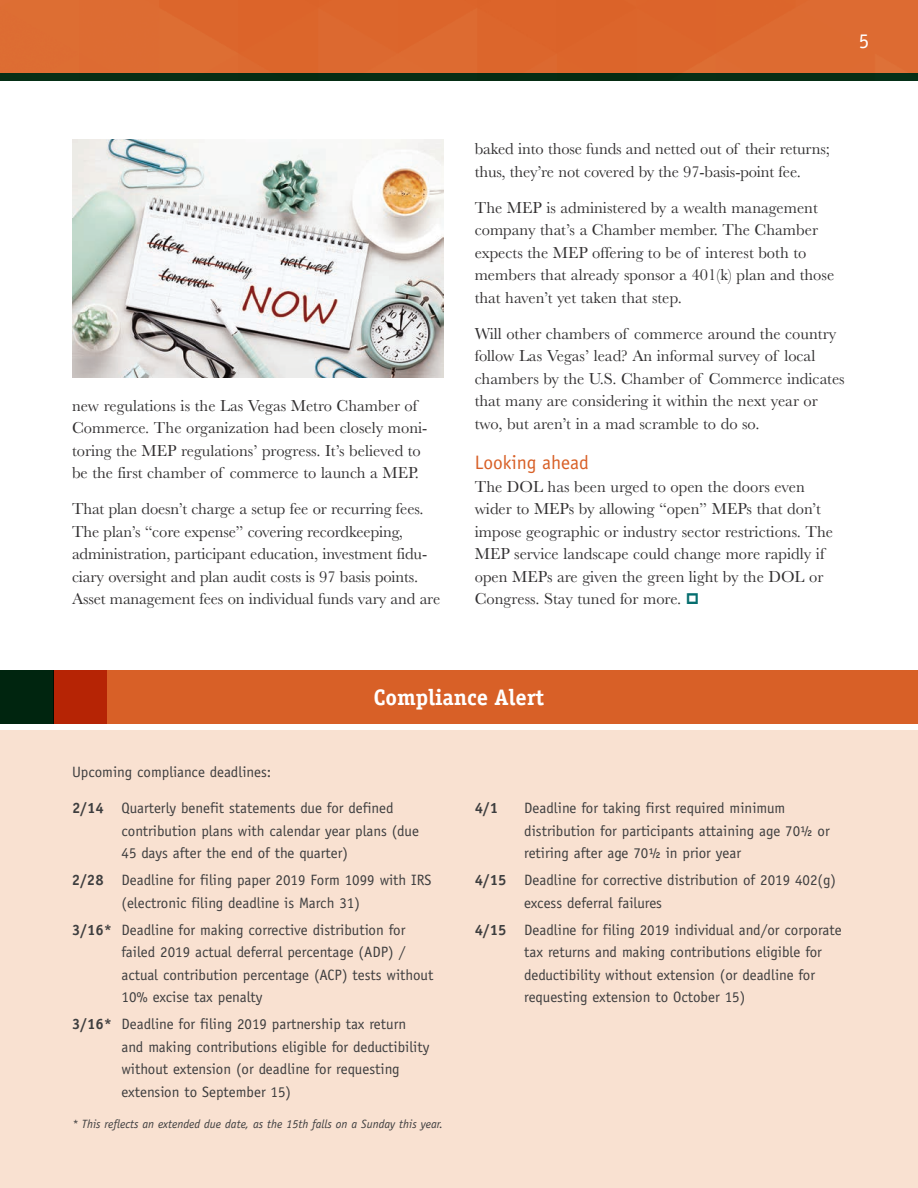
<style>
.page{position:relative;width:918px;height:1188px;background:#fff}
.page>*{position:absolute;margin:0;border:0;box-sizing:border-box;transform-origin:0 0}
.t1{font:700 22.5px "Officina Serif Std";color:#fff}
.t2{font:21px "Officina Sans Std";color:#fff}
.t3{font:19.5px "Officina Sans Std";color:#d86027}
.t4{font:16.5px/22.5px "Baskerville";color:#312f30}
.t5{font:15px/22.5px "Officina Sans Std";color:#3e3e3f}
.t6{font:700 15px "Officina Sans Std";color:#3e3e3f}
.t7{font:italic 12px "Officina Sans Std";color:#3e3e3f}
.s1{font-weight:700}
</style>
<div class="page">
<div style="left:0;top:0;width:918px;height:74px;background:#dc6930"></div>
<div style="left:0;top:74px;width:918px;height:7px;background:#052e15"></div>
<div style="left:0;top:730px;width:918px;height:458px;background:#f9e1d1"></div>
<div style="left:0;top:671px;width:918px;height:53px;background:#d86027"></div>
<div style="left:0;top:670px;width:53px;height:54px;background:#00250f"></div>
<div style="left:53px;top:671px;width:53px;height:53px;background:#b62405"></div>
<img style="left:72px;top:140px;width:371px;height:238px">
<p class="t2" style="left:859px;top:29px;width:12px">5</p>
<p class="t4" style="left:72px;top:394px;width:357px">new regulations is the Las Vegas Metro Chamber of Commerce. The organization had been closely moni&shy;toring the MEP regulations’ progress. It’s believed to be the first chamber of commerce to launch a MEP.</p>
<p class="t4" style="left:72px;top:498px;width:370px">That plan doesn’t charge a setup fee or recurring fees.<br>The plan’s “core expense” covering recordkeeping, administration, participant education, investment fidu&shy;ciary oversight and plan audit costs is 97 basis points.<br>Asset management fees on individual funds vary and are</p>
<p class="t4" style="left:475px;top:138px;width:357px">baked into those funds and netted out of their returns; thus, they’re not covered by the 97-basis-point fee.</p>
<p class="t4" style="left:475px;top:197px;width:361px">The MEP is administered by a wealth management company that’s a Chamber member. The Chamber expects the MEP offering to be of interest both to members that already sponsor a 401(k) plan and those that haven’t yet taken that step.</p>
<p class="t4" style="left:475px;top:323px;width:372px">Will other chambers of commerce around the country follow Las Vegas’ lead? An informal survey of local chambers by the U.S. Chamber of Commerce indicates that many are considering it within the next year or two, but aren’t in a mad scramble to do so.</p>
<p class="t3" style="left:475px;top:451px;width:116px">Looking ahead</p>
<p class="t4" style="left:475px;top:475px;width:360px">The DOL has been urged to open the doors even wider to MEPs by allowing “open” MEPs that don’t impose geographic or industry sector restrictions. The MEP service landscape could change more rapidly if open MEPs are given the green light by the DOL or Congress. Stay tuned for more.</p>
<h1 class="t1" style="left:374px;top:683px;width:172px">Compliance Alert</h1>
<p class="t5" style="left:72px;top:761px;width:201px">Upcoming compliance deadlines:</p>
<p class="t5" style="left:122px;top:797px;width:299px;text-indent:-50px"><span class="s1">2/14</span> Quarterly benefit statements due for defined contribution plans with calendar year plans (due<br>45 days after the end of the quarter)</p>
<p class="t5" style="left:122px;top:869px;width:312px;text-indent:-50px"><span class="s1">2/28</span> Deadline for filing paper 2019 Form 1099 with IRS (electronic filing deadline is March 31)</p>
<p class="t5" style="left:122px;top:919px;width:313px;text-indent:-49px"><span class="s1">3/16*</span> Deadline for making corrective distribution for failed 2019 actual deferral percentage (ADP) / actual contribution percentage (ACP) tests without 10% excise tax penalty</p>
<p class="t5" style="left:122px;top:1013px;width:309px;text-indent:-49px"><span class="s1">3/16*</span> Deadline for filing 2019 partnership tax return and making contributions eligible for deductibility without extension (or deadline for requesting extension to September 15)</p>
<p class="t7" style="left:72px;top:1117px;width:373px">* This reflects an extended due date, as the 15th falls on a Sunday this year.</p>
<p class="t6" style="left:475px;top:799px;width:25px">4/1</p>
<p class="t5" style="left:524px;top:797px;width:307px">Deadline for taking first required minimum distribution for participants attaining age 70½ or retiring after age 70½ in prior year</p>
<p class="t5" style="left:524px;top:869px;width:313px;text-indent:-49px"><span class="s1">4/15</span> Deadline for corrective distribution of 2019 402(g) excess deferral failures</p>
<p class="t5" style="left:524px;top:919px;width:319px;text-indent:-49px"><span class="s1">4/15</span> Deadline for filing 2019 individual and/or corporate tax returns and making contributions eligible for deductibility without extension (or deadline for requesting extension to October 15)</p>
</div>
